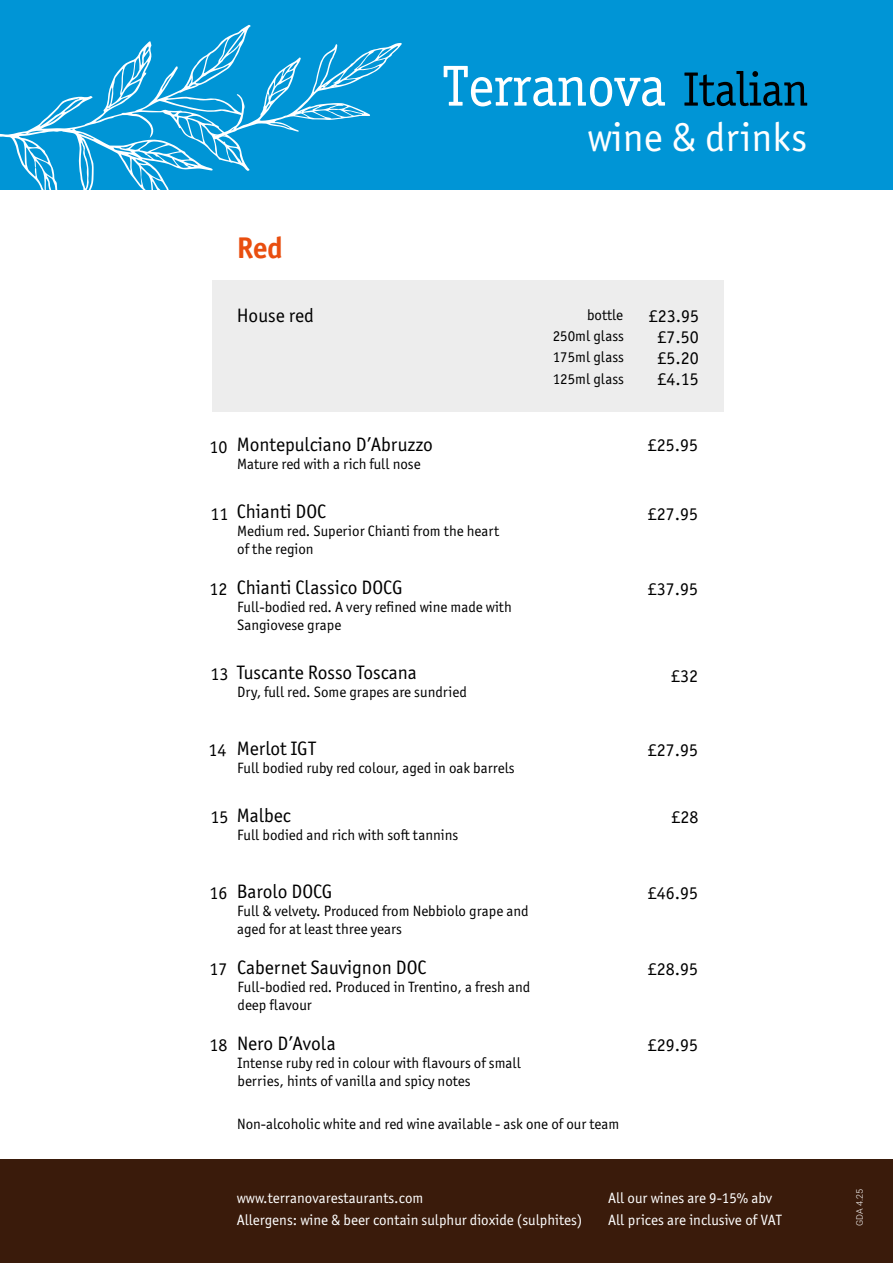
<style>
.page{position:relative;width:893px;height:1263px;background:#fff}
.page>*{position:absolute;margin:0;border:0;box-sizing:border-box;transform-origin:0 0}
.t1{font:40.5px "Officina Sans ITC Pro";color:#fff}
.t2{font:700 30px "Officina Sans ITC Pro";color:#e94e0f}
.t3{font:19.5px "Officina Sans ITC Pro";color:#000}
.t4{font:18px/21.1px "Officina Sans ITC Pro";color:#000;text-align:center}
.t5{font:15px/18px "Officina Sans ITC Pro";color:#000}
.t6{font:15px "Officina Sans ITC Pro";color:#fff}
.t7{font:300 9px "Roboto";color:#fff}
.s1{font-size:18px}
</style>
<div class="page">
<div style="left:212px;top:280px;width:511px;height:131px;background:#ededed"></div>
<div style="left:0;top:0;width:893px;height:189px;background:#0095d6"></div>
<svg style="left:444px;top:66px;width:221px;height:40px"></svg>
<svg style="left:684px;top:71px;width:123px;height:35px"></svg>
<svg style="left:0;top:25px;width:251px;height:165px"></svg>
<svg style="left:213px;top:43px;width:189px;height:96px"></svg>
<div style="left:0;top:1160px;width:893px;height:103px;background:#3a1b0b"></div>
<h2 class="t2" style="left:237px;top:229px;width:48px">Red</h2>
<h1 class="t1" style="left:587px;top:113px;width:221px">wine &amp; drinks</h1>
<h3 class="t3" style="left:237px;top:304px;width:79px">House red</h3>
<p class="t5" style="left:553px;top:304px;width:73px;line-height:21.3px;text-align:justify;text-indent:34px">bottle 250ml glass 175ml glass 125ml glass</p>
<p class="t4" style="left:649px;top:305px;width:52px">£23.95 £7.50 £5.20 £4.15</p>
<p class="t4" style="left:210px;top:436px;width:19px">10</p>
<h3 class="t3" style="left:237px;top:433px;width:198px">Montepulciano D’Abruzzo</h3>
<p class="t4" style="left:648px;top:435px;width:52px">£25.95</p>
<p class="t5" style="left:237px;top:455px;width:185px">Mature red with a rich full nose</p>
<h3 class="t3" style="left:211px;top:500px;width:117px"><span class="s1">11</span> Chianti DOC</h3>
<p class="t4" style="left:648px;top:503px;width:52px">£27.95</p>
<p class="t5" style="left:237px;top:522px;width:263px">Medium red. Superior Chianti from the heart of the region</p>
<h3 class="t3" style="left:237px;top:576px;width:167px">Chianti Classico DOCG</h3>
<p class="t4" style="left:648px;top:579px;width:52px">£37.95</p>
<p class="t5" style="left:237px;top:598px;width:276px">Full-bodied red. A very refined wine made with<br>Sangiovese grape</p>
<p class="t4" style="left:210px;top:579px;width:19px">12</p>
<h3 class="t3" style="left:211px;top:661px;width:208px"><span class="s1">13</span> Tuscante Rosso Toscana</h3>
<p class="t4" style="left:671px;top:665px;width:28px">£32</p>
<p class="t5" style="left:237px;top:683px;width:231px">Dry, full red. Some grapes are sundried</p>
<h3 class="t3" style="left:237px;top:737px;width:81px">Merlot IGT</h3>
<p class="t5" style="left:237px;top:759px;width:279px">Full bodied ruby red colour, aged in oak barrels</p>
<p class="t4" style="left:208px;top:740px;width:19px">14</p>
<p class="t4" style="left:648px;top:740px;width:52px">£27.95</p>
<h3 class="t3" style="left:211px;top:804px;width:82px"><span class="s1">15</span> Malbec</h3>
<p class="t4" style="left:671px;top:806px;width:28px">£28</p>
<p class="t5" style="left:237px;top:826px;width:223px">Full bodied and rich with soft tannins</p>
<p class="t4" style="left:210px;top:882px;width:19px">16</p>
<h3 class="t3" style="left:237px;top:880px;width:97px">Barolo DOCG</h3>
<p class="t4" style="left:648px;top:882px;width:52px">£46.95</p>
<p class="t5" style="left:237px;top:902px;width:293px">Full &amp; velvety. Produced from Nebbiolo grape and aged for at least three years</p>
<p class="t4" style="left:210px;top:958px;width:19px">17</p>
<h3 class="t3" style="left:237px;top:956px;width:191px">Cabernet Sauvignon DOC</h3>
<p class="t4" style="left:648px;top:958px;width:52px">£28.95</p>
<p class="t5" style="left:238px;top:978px;width:294px">Full-bodied red. Produced in Trentino, a fresh and deep flavour</p>
<p class="t4" style="left:210px;top:1034px;width:19px">18</p>
<h3 class="t3" style="left:237px;top:1032px;width:100px">Nero D’Avola</h3>
<p class="t4" style="left:648px;top:1034px;width:52px">£29.95</p>
<p class="t5" style="left:238px;top:1054px;width:285px">Intense ruby red in colour with flavours of small berries, hints of vanilla and spicy notes</p>
<p class="t5" style="left:237px;top:1115px;width:384px">Non-alcoholic white and red wine available - ask one of our team</p>
<p class="t6" style="left:237px;top:1189px;width:188px">www.terranovarestaurants.com</p>
<p class="t6" style="left:237px;top:1211px;width:347px">Allergens: wine &amp; beer contain sulphur dioxide (sulphites)</p>
<p class="t6" style="left:608px;top:1189px;width:166px">All our wines are 9-15% abv</p>
<p class="t6" style="left:608px;top:1211px;width:175px">All prices are inclusive of VAT</p>
<p class="t7" style="left:853px;top:1226px;width:39px;rotate:-90deg">GDA 4.25</p>
</div>
